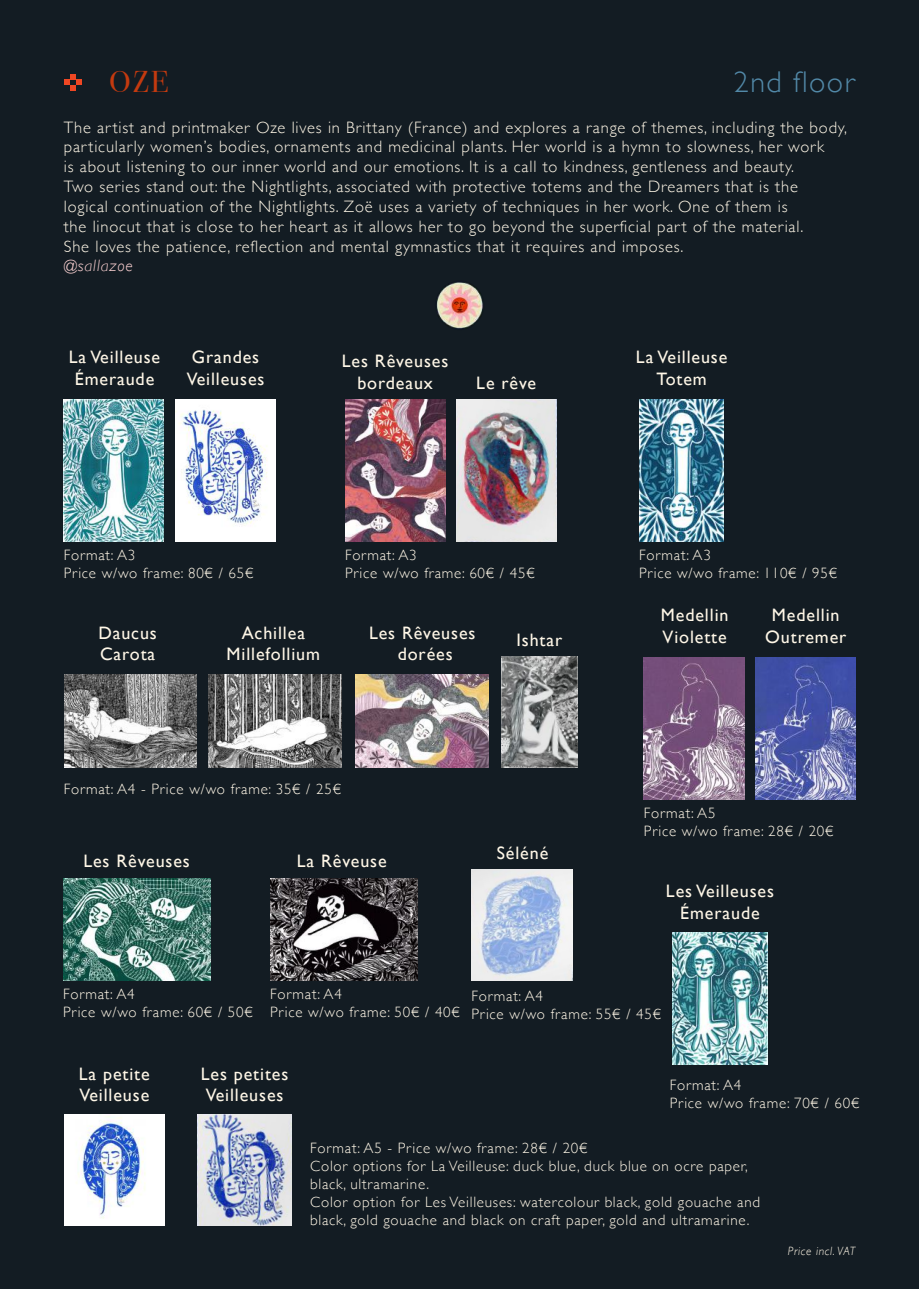
<style>
.page{position:relative;width:919px;height:1289px;background:#fff}
.page>*{position:absolute;margin:0;border:0;box-sizing:border-box;transform-origin:0 0}
.t1{font:300 30px "Gill Sans";letter-spacing:.05em;color:#5289a8}
.t2{font:30px "Bodoni Svty Two ITCTT";color:#c43a0f}
.t3{font:18px/21.6px "Gill Sans";letter-spacing:.05em;color:#fff7e7;text-align:center}
.t4{font:300 16.5px/19.8px "Gill Sans";letter-spacing:.05em;color:#fff7e7}
.t5{font:italic 300 16.5px "Gill Sans";letter-spacing:.05em;color:#f8cfd0}
.t6{font:300 15px/18px "Gill Sans";letter-spacing:.05em;color:#fff7e7}
.t7{font:italic 300 12px "Gill Sans";letter-spacing:.05em;color:#fff7e7}
</style>
<div class="page">
<div style="left:0;top:0;width:918px;height:1288px;background:#131c23"></div>
<svg style="left:64px;top:74px;width:18px;height:17px"></svg>
<img style="left:437px;top:282px;width:46px;height:47px">
<img style="left:64px;top:399px;width:100px;height:142px">
<img style="left:175px;top:399px;width:101px;height:142px">
<img style="left:639px;top:399px;width:84px;height:142px">
<img style="left:345px;top:399px;width:100px;height:142px">
<img style="left:456px;top:399px;width:100px;height:142px">
<img style="left:65px;top:674px;width:131px;height:93px">
<img style="left:208px;top:674px;width:134px;height:93px">
<img style="left:355px;top:674px;width:134px;height:93px">
<img style="left:64px;top:1114px;width:100px;height:111px">
<img style="left:197px;top:1114px;width:95px;height:111px">
<img style="left:644px;top:657px;width:100px;height:142px">
<img style="left:755px;top:657px;width:100px;height:142px">
<img style="left:501px;top:656px;width:76px;height:111px">
<img style="left:63px;top:878px;width:147px;height:102px">
<img style="left:471px;top:869px;width:101px;height:111px">
<img style="left:270px;top:878px;width:147px;height:102px">
<img style="left:672px;top:932px;width:95px;height:132px">
<h1 class="t2" style="left:109px;top:57px;width:60px">OZE</h1>
<p class="t4" style="left:64px;top:117px;width:784px">The artist and printmaker Oze lives in Brittany (France) and explores a range of themes, including the body, particularly women’s bodies, ornaments and medicinal plants. Her world is a hymn to slowness, her work<br>is about listening to our inner world and our emotions. It is a call to kindness, gentleness and beauty.<br>Two series stand out: the Nightlights, associated with protective totems and the Dreamers that is the<br>logical continuation of the Nightlights. Zoë uses a variety of techniques in her work. One of them is<br>the linocut that is close to her heart as it allows her to go beyond the superficial part of the material.<br>She loves the patience, reflection and mental gymnastics that it requires and imposes.</p>
<p class="t5" style="left:64px;top:256px;width:71px">@sallazoe</p>
<h1 class="t1" style="left:733px;top:58px;width:122px">2nd floor</h1>
<p class="t3" style="left:69px;top:346px;width:93px">La Veilleuse<br>Émeraude</p>
<p class="t3" style="left:187px;top:346px;width:79px;text-align:left">Grandes<br>Veilleuses</p>
<p class="t3" style="left:342px;top:350px;width:108px">Les Rêveuses bordeaux</p>
<p class="t3" style="left:476px;top:371px;width:61px">Le rêve</p>
<p class="t3" style="left:636px;top:346px;width:93px">La Veilleuse<br>Totem</p>
<p class="t6" style="left:64px;top:545px;width:191px">Format: A3<br>Price w/wo frame: 80€ / 65€</p>
<p class="t6" style="left:639px;top:545px;width:199px">Format: A3<br>Price w/wo frame: 110€ / 95€</p>
<p class="t6" style="left:345px;top:545px;width:191px">Format: A3<br>Price w/wo frame: 60€ / 45€</p>
<p class="t3" style="left:98px;top:621px;width:60px;text-align:left">Daucus<br>Carota</p>
<p class="t3" style="left:369px;top:621px;width:108px">Les Rêveuses dorées</p>
<p class="t3" style="left:226px;top:621px;width:95px">Achillea<br>Millefollium</p>
<p class="t3" style="left:516px;top:628px;width:47px">Ishtar</p>
<p class="t6" style="left:64px;top:779px;width:279px">Format: A4 - Price w/wo frame: 35€ / 25€</p>
<p class="t3" style="left:83px;top:850px;width:108px">Les Rêveuses</p>
<p class="t3" style="left:297px;top:850px;width:91px">La Rêveuse</p>
<p class="t3" style="left:496px;top:841px;width:53px">Séléné</p>
<p class="t3" style="left:660px;top:604px;width:69px;text-align:left">Medellin<br>Violette</p>
<p class="t3" style="left:765px;top:604px;width:83px">Medellin<br>Outremer</p>
<p class="t6" style="left:644px;top:803px;width:191px">Format: A5<br>Price w/wo frame: 28€ / 20€</p>
<p class="t3" style="left:666px;top:880px;width:109px">Les Veilleuses<br>Émeraude</p>
<p class="t6" style="left:63px;top:984px;width:191px">Format: A4<br>Price w/wo frame: 60€ / 50€</p>
<p class="t6" style="left:270px;top:984px;width:191px">Format: A4<br>Price w/wo frame: 50€ / 40€</p>
<p class="t6" style="left:471px;top:985px;width:191px">Format: A4<br>Price w/wo frame: 55€ / 45€</p>
<p class="t3" style="left:79px;top:1062px;width:72px;text-align:left">La petite<br>Veilleuse</p>
<p class="t3" style="left:201px;top:1062px;width:89px;text-align:left">Les petites<br>Veilleuses</p>
<p class="t6" style="left:669px;top:1074px;width:191px">Format: A4<br>Price w/wo frame: 70€ / 60€</p>
<p class="t6" style="left:310px;top:1138px;width:451px">Format: A5 - Price w/wo frame: 28€ / 20€<br>Color options for La Veilleuse: duck blue, duck blue on ocre paper, black, ultramarine.<br>Color option for Les Veilleuses: watercolour black, gold gouache and black, gold gouache and black on craft paper, gold and ultramarine.</p>
<p class="t7" style="left:787px;top:1243px;width:69px">Price incl. VAT</p>
</div>
